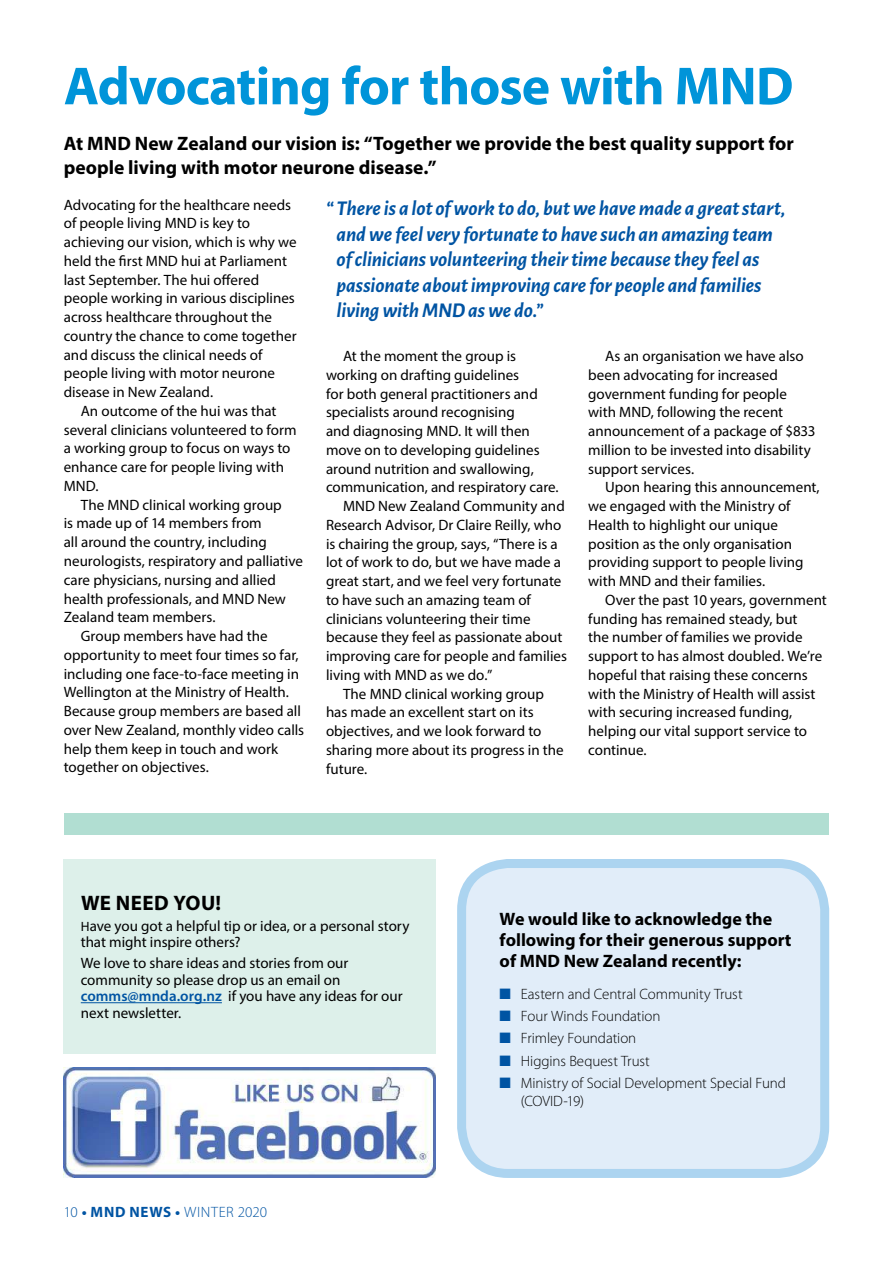
<style>
.page{position:relative;width:893px;height:1263px;background:#fff}
.page>*{position:absolute;margin:0;border:0;box-sizing:border-box;transform-origin:0 0}
.t1{font:700 54px "Myriad Pro";letter-spacing:-.02em;color:#0094d9}
.t2{font:italic 700 21px/25.5px "Alegreya Sans";letter-spacing:-.005em;color:#0054a3}
.t3{font:700 21px "Myriad Pro";letter-spacing:.02em;color:#000}
.t4{font:700 19.5px/24px "Myriad Pro";color:#000}
.t5{font:700 18px/21px "Myriad Pro";color:#000}
.t6{font:15px/18.8px "Myriad Pro";color:#000}
.t7{font:300 15px/18px "Myriad Pro";letter-spacing:-.005em;color:#000}
.t8{font:300 15px "Myriad Pro";letter-spacing:.025em;color:#0054a3}
.s1{font-size:13.5px}
.s2{font-weight:600;color:#0054a3}
.s3{font-weight:700}
.s4{color:#0054a3}
</style>
<div class="page">
<img style="left:64px;top:1067px;width:372px;height:111px">
<div style="left:462px;top:863px;width:363px;height:310px;background:#e1edf9;border-radius:47px"></div>
<div style="left:457px;top:859px;width:372px;height:319px;border:9px solid #acd4f0;border-radius:47px"></div>
<div style="left:65px;top:814px;width:764px;height:21px;background:#b1ded2"></div>
<div style="left:64px;top:859px;width:372px;height:194px;background:#ddf0ea"></div>
<hr style="left:81px;top:1002px;width:141px;height:1px;background:#0054a3">
<h1 class="t1" style="left:64px;top:51px;width:731px">Advocating for those with MND</h1>
<h3 class="t4" style="left:64px;top:130px;width:732px">At MND New Zealand our vision is: “together we provide the best quality support for people living with motor neurone disease.”</h3>
<p class="t6" style="left:64px;top:196px;width:234px">Advocating for the healthcare needs of people living MND is key to achieving our vision, which is why we held the first MND hui at Parliament last September. The hui offered people working in various disciplines across healthcare throughout the country the chance to come together and discuss the clinical needs of people living with motor neurone disease in New Zealand.</p>
<p class="t6" style="left:64px;top:403px;width:234px;text-indent:17px">An outcome of the hui was that several clinicians volunteered to form a working group to focus on ways to enhance care for people living with<br>MND.</p>
<p class="t6" style="left:81px;top:496px;width:202px">The MND clinical working group</p>
<p class="t6" style="left:64px;top:515px;width:200px">is made up of 14 members from</p>
<p class="t6" style="left:64px;top:534px;width:205px">all around the country, including</p>
<p class="t6" style="left:64px;top:553px;width:241px">neurologists, respiratory and palliative</p>
<p class="t6" style="left:64px;top:571px;width:214px">care physicians, nursing and allied</p>
<p class="t6" style="left:64px;top:590px;width:224px">health professionals, and MND New</p>
<p class="t6" style="left:64px;top:609px;width:153px">Zealand team members.</p>
<p class="t6" style="left:81px;top:628px;width:188px">Group members have had the</p>
<p class="t6" style="left:64px;top:646px;width:236px">opportunity to meet four times so far,</p>
<p class="t6" style="left:64px;top:665px;width:237px">including one face-to-face meeting in</p>
<p class="t6" style="left:64px;top:684px;width:227px">Wellington at the Ministry of Health.</p>
<p class="t6" style="left:64px;top:703px;width:239px">Because group members are based all</p>
<p class="t6" style="left:64px;top:721px;width:242px">over New Zealand, monthly video calls</p>
<p class="t6" style="left:64px;top:740px;width:216px">help them keep in touch and work</p>
<p class="t6" style="left:64px;top:759px;width:147px">together on objectives.</p>
<p class="t2" style="left:337px;top:197px;width:451px;text-indent:-11px">“ There is a lot of work to do, but we have made a great start, and we feel very fortunate to have such an amazing team of clinicians volunteering their time because they feel as passionate about improving care for people and families living with MND as we do.”</p>
<p class="t6" style="left:343px;top:348px;width:175px">At the moment the group is</p>
<p class="t6" style="left:326px;top:367px;width:195px">working on drafting guidelines</p>
<p class="t6" style="left:326px;top:385px;width:213px">for both general practitioners and</p>
<p class="t6" style="left:326px;top:404px;width:190px">specialists around recognising</p>
<p class="t6" style="left:326px;top:423px;width:205px">and diagnosing MND. It will then</p>
<p class="t6" style="left:326px;top:442px;width:215px">move on to developing guidelines</p>
<p class="t6" style="left:326px;top:460px;width:209px">around nutrition and swallowing,</p>
<p class="t6" style="left:326px;top:479px;width:234px">communication, and respiratory care.</p>
<p class="t6" style="left:343px;top:498px;width:223px">MND New Zealand Community and</p>
<p class="t6" style="left:326px;top:517px;width:237px">Research Advisor, Dr Claire Reilly, who</p>
<p class="t6" style="left:326px;top:535px;width:233px">is chairing the group, says, “There is a</p>
<p class="t6" style="left:326px;top:554px;width:237px">lot of work to do, but we have made a</p>
<p class="t6" style="left:326px;top:573px;width:237px">great start, and we feel very fortunate</p>
<p class="t6" style="left:326px;top:592px;width:206px">to have such an amazing team of</p>
<p class="t6" style="left:326px;top:610px;width:206px">clinicians volunteering their time</p>
<p class="t6" style="left:326px;top:629px;width:238px">because they feel as passionate about</p>
<p class="t6" style="left:326px;top:648px;width:242px">improving care for people and families</p>
<p class="t6" style="left:326px;top:667px;width:168px">living with MND as we do.”</p>
<p class="t6" style="left:343px;top:685px;width:202px">The MND clinical working group</p>
<p class="t6" style="left:326px;top:704px;width:209px">has made an excellent start on its</p>
<p class="t6" style="left:326px;top:723px;width:217px">objectives, and we look forward to</p>
<p class="t6" style="left:326px;top:742px;width:239px">sharing more about its progress in the</p>
<p class="t6" style="left:326px;top:760px;width:43px">future.</p>
<p class="t6" style="left:588px;top:348px;width:229px;text-indent:17px">As an organisation we have also been advocating for increased government funding for people with MND, following the recent announcement of a package of $833 million to be invested into disability support services.</p>
<p class="t6" style="left:588px;top:479px;width:233px;text-indent:17px">Upon hearing this announcement, we engaged with the Ministry of<br>Health to highlight our unique position as the only organisation providing support to people living with MND and their families.</p>
<p class="t6" style="left:588px;top:592px;width:240px;text-indent:17px">Over the past 10 years, government funding has remained steady, but<br>the number of families we provide support to has almost doubled. We’re hopeful that raising these concerns with the Ministry of Health will assist with securing increased funding, helping our vital support service to continue.</p>
<h2 class="t3" style="left:81px;top:889px;width:142px">WE NEED yOu!</h2>
<p class="t6" style="left:81px;top:919px;width:330px;line-height:16.5px"><span class="s1">H</span>ave you got a helpful tip or idea, or a personal story that might inspire others?</p>
<p class="t6" style="left:81px;top:956px;width:323px;line-height:16.5px">We love to share ideas and stories from our community so please drop us an email on <span class="s2">comms@mnda.org.nz</span> if you have any ideas for our next newsletter.</p>
<p class="t8" style="left:64px;top:1206px;width:205px">10 <span class="s3">• MND NEWS •</span> wiNter 2020</p>
<p class="t5" style="left:500px;top:908px;width:293px">We would like to acknowledge the following for their generous support of MND New Zealand recently:</p>
<p class="t7" style="left:500px;top:986px;width:245px"><span class="s4">■</span> eastern and central community trust</p>
<p class="t7" style="left:500px;top:1008px;width:162px"><span class="s4">■</span> four winds foundation</p>
<p class="t7" style="left:500px;top:1030px;width:138px"><span class="s4">■</span> frimley foundation</p>
<p class="t7" style="left:500px;top:1053px;width:152px"><span class="s4">■</span> higgins Bequest trust</p>
<p class="t7" style="left:521px;top:1075px;width:267px;text-indent:-21px"><span class="s4">■</span> Ministry of social Development special fund (coViD-19)</p>
</div>
